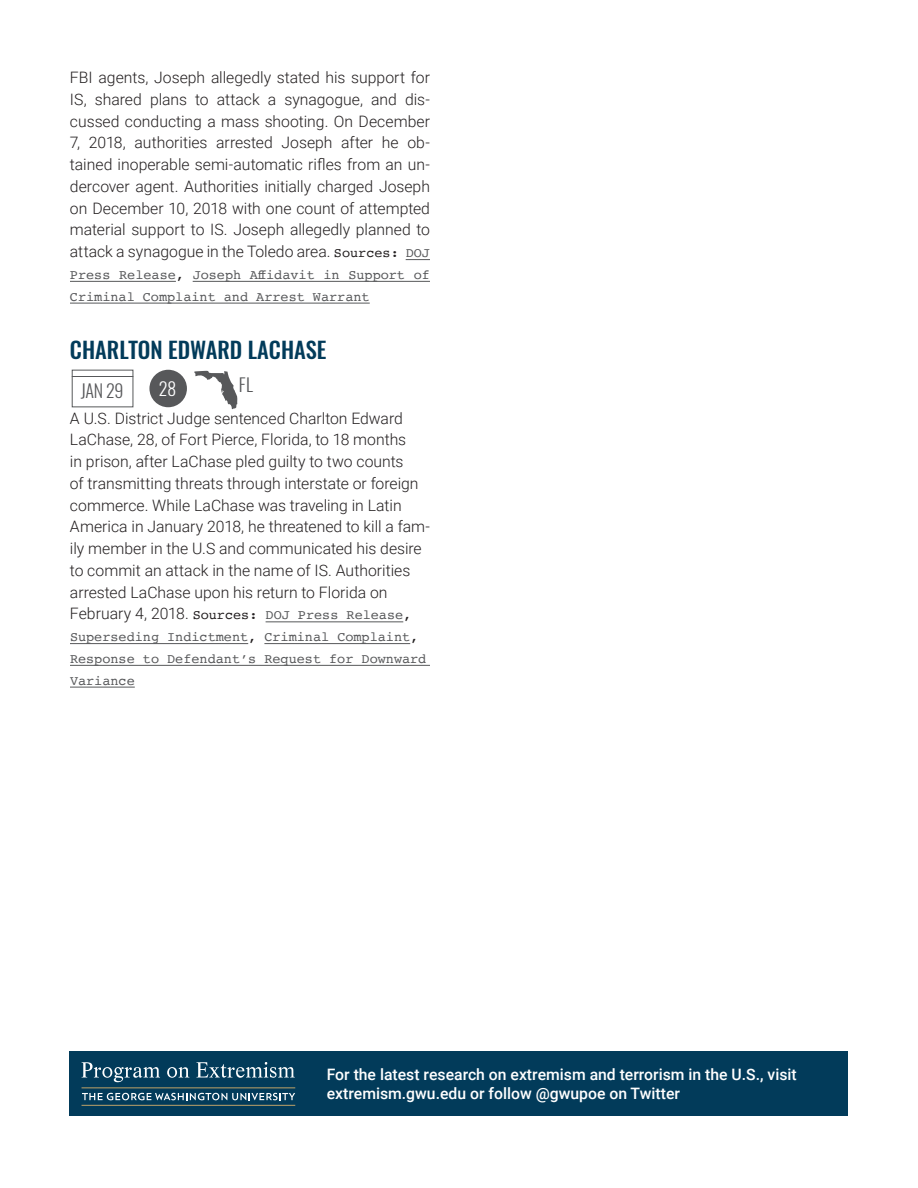
<style>
.page{position:relative;width:918px;height:1188px;background:#fff}
.page>*{position:absolute;margin:0;border:0;box-sizing:border-box;transform-origin:0 0}
.t1{font:500 22.5px "Oswald";color:#023b5a}
.t2{font:300 18px "Oswald";letter-spacing:-.02em;color:#57585a}
.t3{font:300 18px "Oswald";color:#fff}
.t4{font:300 15.75px/21.8px "Roboto";color:#231f20;text-align:justify}
.t5{font:500 15.75px/18.9px "Roboto";color:#fff}
.t6{font:13.5px/21.8px "Courier";color:#57585a}
.s1{font-family:"Courier";font-weight:400;font-size:13.5px}
.s2{font-family:"Courier";font-weight:400;font-size:13.5px;color:#57585a}
.s3{color:#231f20}
</style>
<div class="page">
<div style="left:70px;top:1052px;width:778px;height:64px;background:#023b5a"></div>
<svg style="left:82px;top:1062px;width:78px;height:20px"></svg>
<svg style="left:167px;top:1067px;width:22px;height:11px"></svg>
<svg style="left:196px;top:1062px;width:99px;height:16px"></svg>
<svg style="left:82px;top:1093px;width:213px;height:7px"></svg>
<hr style="left:82px;top:1105px;width:213px;height:1px;background:#aa9766">
<hr style="left:82px;top:1087px;width:213px;height:1px;background:#aa9766">
<svg style="left:406px;top:259px;width:24px;height:1px"></svg>
<hr style="left:70px;top:281px;width:106px;height:1px;background:#57585a">
<hr style="left:193px;top:281px;width:237px;height:1px;background:#57585a">
<hr style="left:70px;top:303px;width:300px;height:1px;background:#57585a">
<hr style="left:266px;top:621px;width:137px;height:1px;background:#57585a">
<hr style="left:70px;top:643px;width:178px;height:1px;background:#57585a">
<hr style="left:264px;top:643px;width:146px;height:1px;background:#57585a">
<hr style="left:70px;top:665px;width:360px;height:1px;background:#57585a">
<hr style="left:70px;top:687px;width:65px;height:1px;background:#57585a">
<hr style="left:72px;top:376px;width:61px;height:1px;background:#57585a">
<div style="left:149px;top:370px;width:38px;height:37px;background:#57585a;border-radius:50%"></div>
<svg style="left:194px;top:371px;width:43px;height:38px"></svg>
<p class="t4" style="left:70px;top:66px;width:362px">FBI agents, Joseph allegedly stated his support for IS, shared plans to attack a synagogue, and dis&shy;cussed conducting a mass shooting. On December 7, 2018, authorities arrested Joseph after he ob&shy;tained inoperable semi-automatic rifles from an un&shy;dercover agent. Authorities initially charged Joseph on December 10, 2018 with one count of attempted material support to IS. Joseph allegedly planned to attack a synagogue in the Toledo area. <span class="s1">Sources:</span> <span class="s2">DOJ</span></p>
<p class="t6" style="left:70px;top:263px;width:361px">Press Release<span class="s3">,</span> Joseph Affidavit in Support of<br>Criminal Complaint and Arrest Warrant</p>
<h1 class="t1" style="left:70px;top:334px;width:258px">CHARLTON EDWARD LACHASE</h1>
<p class="t2" style="left:81px;top:379px;width:44px">JAN 29</p>
<p class="t3" style="left:159px;top:376px;width:19px">28</p>
<p class="t2" style="left:239px;top:373px;width:16px">FL</p>
<p class="t4" style="left:70px;top:407px;width:361px;text-align:left">A U.S. District Judge sentenced Charlton Edward LaChase, 28, of Fort Pierce, Florida, to 18 months<br>in prison, after LaChase pled guilty to two counts<br>of transmitting threats through interstate or foreign commerce. While LaChase was traveling in Latin America in January 2018, he threatened to kill a fam&shy;ily member in the U.S and communicated his desire to commit an attack in the name of IS. Authorities arrested LaChase upon his return to Florida on February 4, 2018. <span class="s1">Sources:</span> <span class="s2">DOJ Press Release</span><span class="s1">,</span></p>
<p class="t6" style="left:70px;top:626px;width:358px">Superseding Indictment<span class="s3">,</span> Criminal Complaint<span class="s3">,<br></span>Response to Defendant’s Request for Downward<br>Variance</p>
<p class="t5" style="left:327px;top:1064px;width:471px">For the latest research on extremism and terrorism in the U.S., visit extremism.gwu.edu or follow @gwupoe on Twitter</p>
</div>
